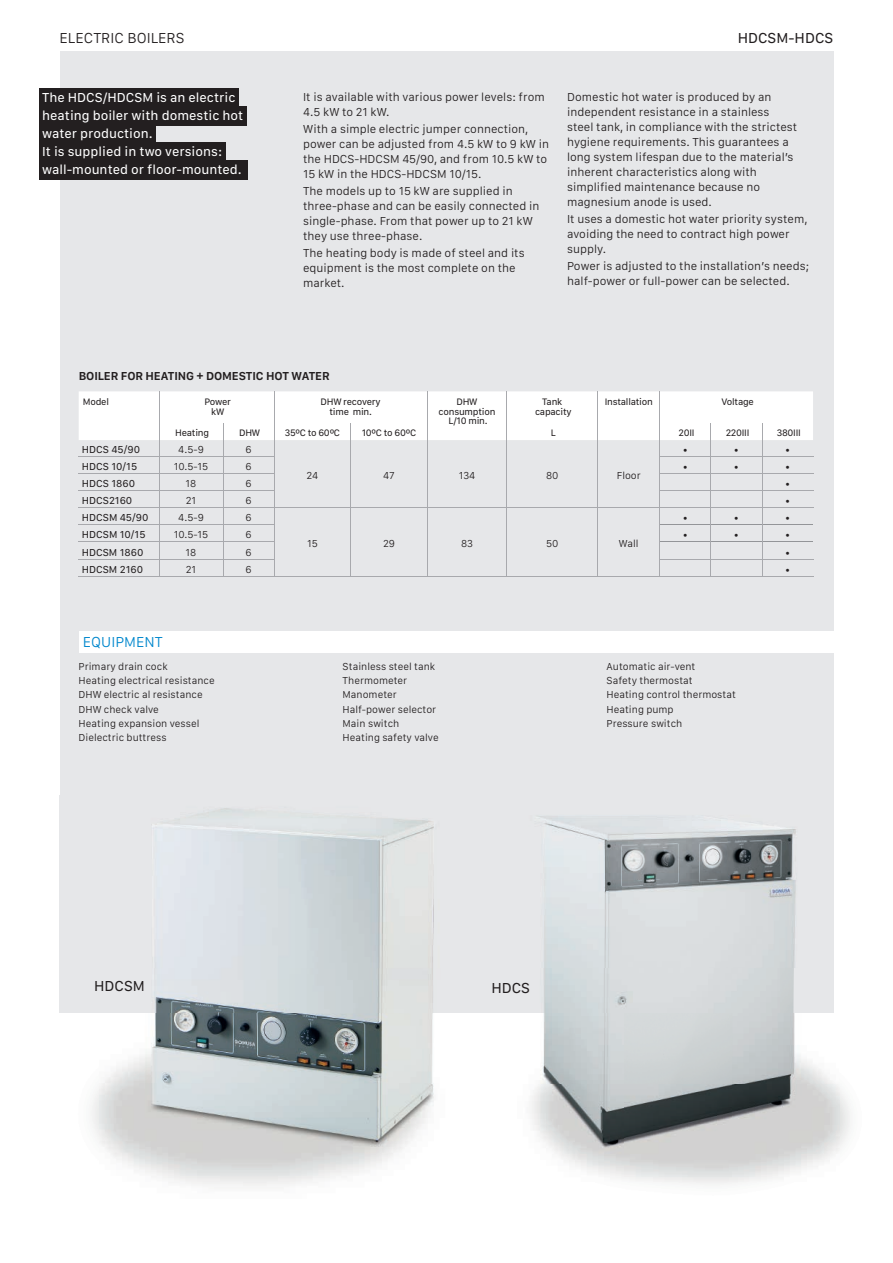
<style>
.page{position:relative;width:893px;height:1263px;background:#fff}
.page>*{position:absolute;margin:0;border:0;box-sizing:border-box;transform-origin:0 0}
.t1{font:15px "SF Compact Text";color:#231f20}
.t2{font:300 15px "SF Compact Text";color:#231f20}
.t3{font:300 15px "SF Compact Text";color:#0087cd}
.t4{font:13.5px/18px "SF Compact Text";color:#fff}
.t5{font:300 12px/15px "SF Compact Text";color:#231f20}
.t6{font:600 12px "SF Compact Text";letter-spacing:-.01em;color:#231f20}
.t7{font:300 10.5px/14.1px "SF Compact Text";color:#231f20}
.t8{font:10.5px "SF Compact Text";color:#231f20}
.t9{font:9.75px/9.8px "SF Compact Text";letter-spacing:-.025em;color:#231f20;text-align:center}
</style>
<div class="page">
<div style="left:60px;top:51px;width:773px;height:961px;background:#e6e7e9"></div>
<div style="left:39px;top:88px;width:200px;height:19px;background:#231f20"></div>
<div style="left:39px;top:106px;width:207px;height:19px;background:#231f20"></div>
<div style="left:39px;top:124px;width:117px;height:19px;background:#231f20"></div>
<div style="left:39px;top:142px;width:186px;height:19px;background:#231f20"></div>
<div style="left:39px;top:160px;width:209px;height:19px;background:#231f20"></div>
<hr style="left:274px;top:576px;width:77px;height:1px;background:#a8a9ad">
<hr style="left:351px;top:576px;width:76px;height:1px;background:#a8a9ad">
<hr style="left:427px;top:576px;width:80px;height:1px;background:#a8a9ad">
<hr style="left:507px;top:576px;width:91px;height:1px;background:#a8a9ad">
<hr style="left:598px;top:576px;width:62px;height:1px;background:#a8a9ad">
<hr style="left:660px;top:576px;width:51px;height:1px;background:#a8a9ad">
<hr style="left:711px;top:576px;width:51px;height:1px;background:#a8a9ad">
<hr style="left:762px;top:576px;width:51px;height:1px;background:#a8a9ad">
<hr style="left:79px;top:576px;width:80px;height:1px;background:#a8a9ad">
<hr style="left:159px;top:576px;width:64px;height:1px;background:#a8a9ad">
<hr style="left:223px;top:576px;width:51px;height:1px;background:#a8a9ad">
<svg style="left:79px;top:391px;width:734px;height:185px"></svg>
<hr style="left:79px;top:525px;width:80px;height:1px;background:#a8a9ad">
<hr style="left:79px;top:457px;width:80px;height:1px;background:#a8a9ad">
<hr style="left:79px;top:474px;width:80px;height:1px;background:#a8a9ad">
<hr style="left:79px;top:491px;width:80px;height:1px;background:#a8a9ad">
<hr style="left:79px;top:508px;width:80px;height:1px;background:#a8a9ad">
<div style="left:79px;top:631px;width:774px;height:22px;background:#fff"></div>
<img style="left:833px;top:793px;width:1px;height:195px">
<img style="left:518px;top:1012px;width:214px;height:73px">
<img style="left:732px;top:988px;width:106px;height:97px">
<img style="left:531px;top:1085px;width:309px;height:97px">
<img style="left:539px;top:816px;width:294px;height:196px">
<img style="left:100px;top:1012px;width:358px;height:174px">
<img style="left:152px;top:808px;width:282px;height:204px">
<p class="t2" style="left:60px;top:27px;width:127px">ELECTRIC BOILERS</p>
<p class="t1" style="left:738px;top:27px;width:97px">HDCSM-HDCS</p>
<p class="t4" style="left:42px;top:88px;width:203px">The HDCS/HDCSM is an electric heating boiler with domestic hot water production.<br>It is supplied in two versions: wall-mounted or floor-mounted.</p>
<p class="t5" style="left:303px;top:89px;width:243px">It is available with various power levels: from<br>4.5 kW to 21 kW.</p>
<p class="t5" style="left:303px;top:121px;width:247px">With a simple electric jumper connection, power can be adjusted from 4.5 kW to 9 kW in the HDCS-HDCSM 45/90, and from 10.5 kW to 15 kW in the HDCS-HDCSM 10/15.</p>
<p class="t5" style="left:303px;top:183px;width:238px">The models up to 15 kW are supplied in three-phase and can be easily connected in single-phase. From that power up to 21 kW they use three-phase.</p>
<p class="t5" style="left:303px;top:245px;width:223px">The heating body is made of steel and its equipment is the most complete on the market.</p>
<p class="t5" style="left:567px;top:89px;width:232px">Domestic hot water is produced by an independent resistance in a stainless steel tank, in compliance with the strictest hygiene requirements. This guarantees a long system lifespan due to the materialʼs inherent characteristics along with simplified maintenance because no magnesium anode is used.</p>
<p class="t5" style="left:567px;top:211px;width:242px">It uses a domestic hot water priority system, avoiding the need to contract high power supply.</p>
<p class="t5" style="left:567px;top:258px;width:244px">Power is adjusted to the installationʼs needs; half-power or full-power can be selected.</p>
<p class="t6" style="left:79px;top:368px;width:253px">BOILER FOR HEATING + DOMESTIC HOT WATER</p>
<p class="t9" style="left:83px;top:396px;width:28px">Model</p>
<p class="t9" style="left:204px;top:396px;width:28px">Power kW</p>
<p class="t9" style="left:321px;top:396px;width:62px">DHW recovery time min.</p>
<p class="t9" style="left:439px;top:396px;width:58px">DHW consumption<br>L/10 min.</p>
<p class="t9" style="left:535px;top:396px;width:38px">Tank capacity</p>
<p class="t9" style="left:605px;top:396px;width:50px">Installation</p>
<p class="t9" style="left:722px;top:396px;width:34px">Voltage</p>
<p class="t9" style="left:175px;top:428px;width:35px">Heating</p>
<p class="t9" style="left:239px;top:428px;width:22px">DHW</p>
<p class="t9" style="left:285px;top:428px;width:57px">35ºC to 60ºC</p>
<p class="t9" style="left:362px;top:428px;width:56px">10ºC to 60ºC</p>
<p class="t9" style="left:551px;top:428px;width:6px">L</p>
<p class="t9" style="left:678px;top:428px;width:18px">20II</p>
<p class="t9" style="left:726px;top:428px;width:25px">220III</p>
<p class="t9" style="left:777px;top:428px;width:26px">380III</p>
<p class="t8" style="left:82px;top:443px;width:60px">HDCS 45/90</p>
<p class="t7" style="left:178px;top:442px;width:27px">4.5-9</p>
<p class="t7" style="left:246px;top:442px;width:8px">6</p>
<p class="t7" style="left:307px;top:468px;width:13px">24</p>
<p class="t7" style="left:383px;top:468px;width:13px">47</p>
<p class="t7" style="left:459px;top:468px;width:18px">134</p>
<p class="t7" style="left:546px;top:468px;width:14px">80</p>
<p class="t7" style="left:617px;top:468px;width:25px">Floor</p>
<p class="t7" style="left:683px;top:442px;width:7px">•</p>
<p class="t7" style="left:734px;top:442px;width:7px">•</p>
<p class="t7" style="left:785px;top:442px;width:7px">•</p>
<p class="t8" style="left:82px;top:460px;width:57px">HDCS 10/15</p>
<p class="t7" style="left:174px;top:459px;width:36px">10.5-15</p>
<p class="t7" style="left:246px;top:459px;width:8px">6</p>
<p class="t7" style="left:683px;top:459px;width:7px">•</p>
<p class="t7" style="left:734px;top:459px;width:7px">•</p>
<p class="t7" style="left:785px;top:459px;width:7px">•</p>
<p class="t8" style="left:82px;top:477px;width:55px">HDCS 1860</p>
<p class="t7" style="left:186px;top:476px;width:12px">18</p>
<p class="t7" style="left:246px;top:476px;width:8px">6</p>
<p class="t7" style="left:785px;top:476px;width:7px">•</p>
<p class="t8" style="left:82px;top:494px;width:52px">HDCS2160</p>
<p class="t7" style="left:186px;top:493px;width:12px">21</p>
<p class="t7" style="left:246px;top:493px;width:8px">6</p>
<p class="t7" style="left:785px;top:493px;width:7px">•</p>
<p class="t8" style="left:82px;top:511px;width:68px">HDCSM 45/90</p>
<p class="t7" style="left:178px;top:510px;width:27px">4.5-9</p>
<p class="t7" style="left:246px;top:510px;width:8px">6</p>
<p class="t7" style="left:307px;top:536px;width:12px">15</p>
<p class="t7" style="left:383px;top:536px;width:13px">29</p>
<p class="t7" style="left:461px;top:536px;width:14px">83</p>
<p class="t7" style="left:546px;top:536px;width:14px">50</p>
<p class="t7" style="left:619px;top:536px;width:21px">Wall</p>
<p class="t7" style="left:683px;top:510px;width:7px">•</p>
<p class="t7" style="left:734px;top:510px;width:7px">•</p>
<p class="t7" style="left:785px;top:510px;width:7px">•</p>
<p class="t8" style="left:82px;top:528px;width:65px">HDCSM 10/15</p>
<p class="t7" style="left:174px;top:527px;width:36px">10.5-15</p>
<p class="t7" style="left:246px;top:527px;width:8px">6</p>
<p class="t7" style="left:683px;top:527px;width:7px">•</p>
<p class="t7" style="left:734px;top:527px;width:7px">•</p>
<p class="t7" style="left:785px;top:527px;width:7px">•</p>
<p class="t8" style="left:82px;top:545px;width:63px">HDCSM 1860</p>
<p class="t7" style="left:186px;top:544px;width:12px">18</p>
<p class="t7" style="left:246px;top:544px;width:8px">6</p>
<p class="t7" style="left:785px;top:544px;width:7px">•</p>
<p class="t8" style="left:82px;top:562px;width:63px">HDCSM 2160</p>
<p class="t7" style="left:186px;top:561px;width:12px">21</p>
<p class="t7" style="left:246px;top:561px;width:8px">6</p>
<p class="t7" style="left:785px;top:561px;width:7px">•</p>
<p class="t3" style="left:83px;top:632px;width:81px">EQUIPMENT</p>
<p class="t7" style="left:79px;top:659px;width:138px">Primary drain cock<br>Heating electrical resistance<br>DHW electric al resistance<br>DHW check valve<br>Heating expansion vessel<br>Dielectric buttress</p>
<p class="t7" style="left:343px;top:659px;width:98px">Stainless steel tank<br>Thermometer<br>Manometer<br>Half-power selector<br>Main switch<br>Heating safety valve</p>
<p class="t7" style="left:607px;top:659px;width:131px">Automatic air-vent<br>Safety thermostat<br>Heating control thermostat<br>Heating pump<br>Pressure switch</p>
<p class="t1" style="left:94px;top:975px;width:52px">HDCSM</p>
<p class="t1" style="left:491px;top:978px;width:40px">HDCS</p>
</div>
